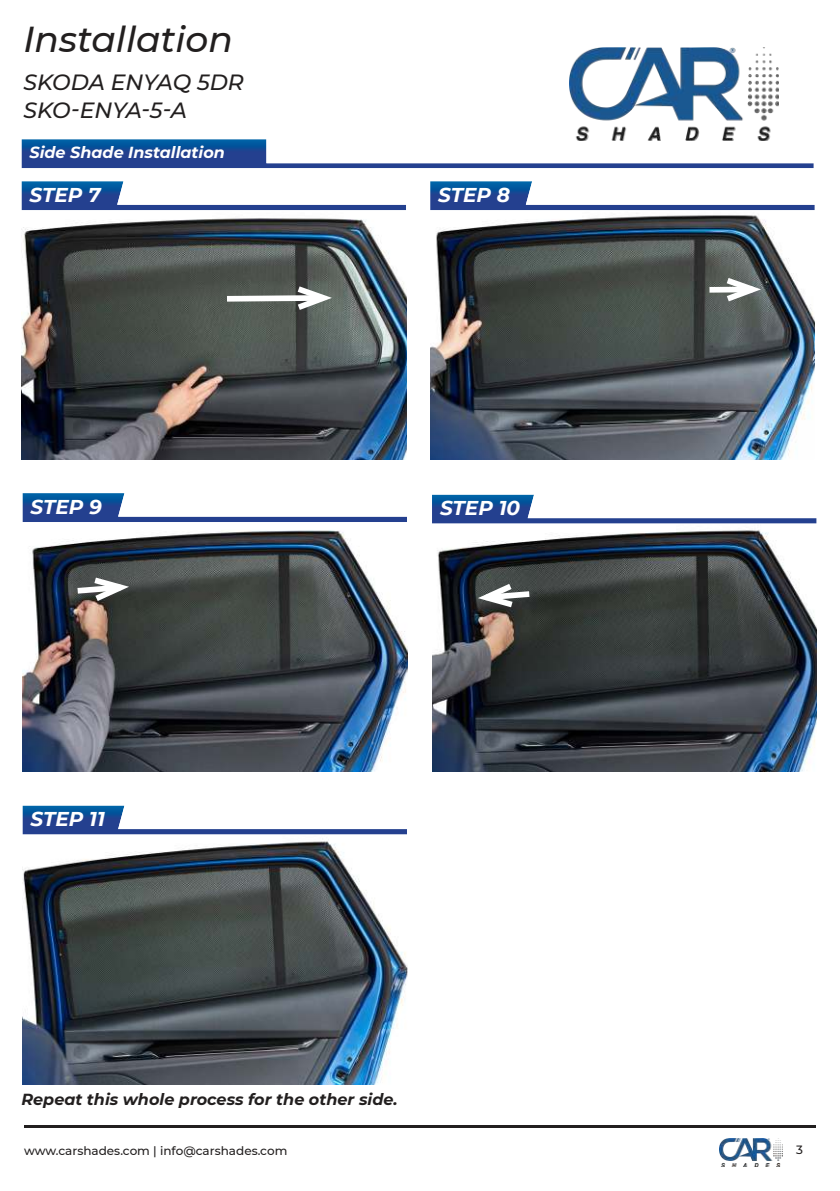
<style>
.page{position:relative;width:840px;height:1191px;background:#fff}
.page>*{position:absolute;margin:0;border:0;box-sizing:border-box;transform-origin:0 0}
.t1{font:italic 500 36px "Montserrat";color:#221f1f}
.t2{font:italic 500 22px/28px "Montserrat";color:#221f1f}
.t3{font:italic 700 20px "Montserrat";color:#fff}
.t4{font:italic 700 16px "Montserrat";color:#221f1f}
.t5{font:italic 700 16px "Montserrat";color:#fff}
.t6{font:500 12px "Montserrat";color:#221f1f}
</style>
<div class="page">
<img style="left:430px;top:210px;width:384px;height:250px">
<img style="left:569px;top:47px;width:208px;height:92px">
<img style="left:21px;top:139px;width:792px;height:29px">
<hr style="left:24px;top:1126px;width:791px;height:2px;background:#221f1f">
<img style="left:719px;top:1138px;width:63px;height:28px">
<img style="left:430px;top:181px;width:384px;height:29px">
<img style="left:21px;top:210px;width:385px;height:250px">
<img style="left:21px;top:181px;width:385px;height:29px">
<img style="left:22px;top:530px;width:385px;height:241px">
<img style="left:22px;top:834px;width:385px;height:250px">
<img style="left:22px;top:493px;width:385px;height:29px">
<img style="left:22px;top:805px;width:385px;height:29px">
<img style="left:432px;top:523px;width:384px;height:248px">
<img style="left:432px;top:494px;width:384px;height:29px">
<svg style="left:221px;top:282px;width:119px;height:32px"></svg>
<div style="left:709px;top:287px;width:43px;height:6px;background:#fff"></div>
<svg style="left:720px;top:273px;width:48px;height:33px"></svg>
<svg style="left:72px;top:573px;width:65px;height:33px"></svg>
<svg style="left:469px;top:579px;width:66px;height:32px"></svg>
<h1 class="t1" style="left:23px;top:25px;width:211px">Installation</h1>
<h2 class="t2" style="left:23px;top:69px;width:222px">SKODA ENYAQ 5DR<br>SKO-ENYA-5-A</h2>
<p class="t5" style="left:29px;top:145px;width:197px">Side Shade Installation</p>
<p class="t3" style="left:29px;top:186px;width:73px">STEP 7</p>
<p class="t3" style="left:438px;top:186px;width:73px">STEP 8</p>
<p class="t3" style="left:30px;top:498px;width:73px">STEP 9</p>
<p class="t3" style="left:440px;top:500px;width:82px">STEP 10</p>
<p class="t3" style="left:30px;top:810px;width:76px">STEP 11</p>
<p class="t4" style="left:21px;top:1092px;width:377px">Repeat this whole process for the other side.</p>
<p class="t6" style="left:24px;top:1145px;width:265px">www.carshades.com | info@carshades.com</p>
<p class="t6" style="left:795px;top:1145px;width:8px">3</p>
</div>
